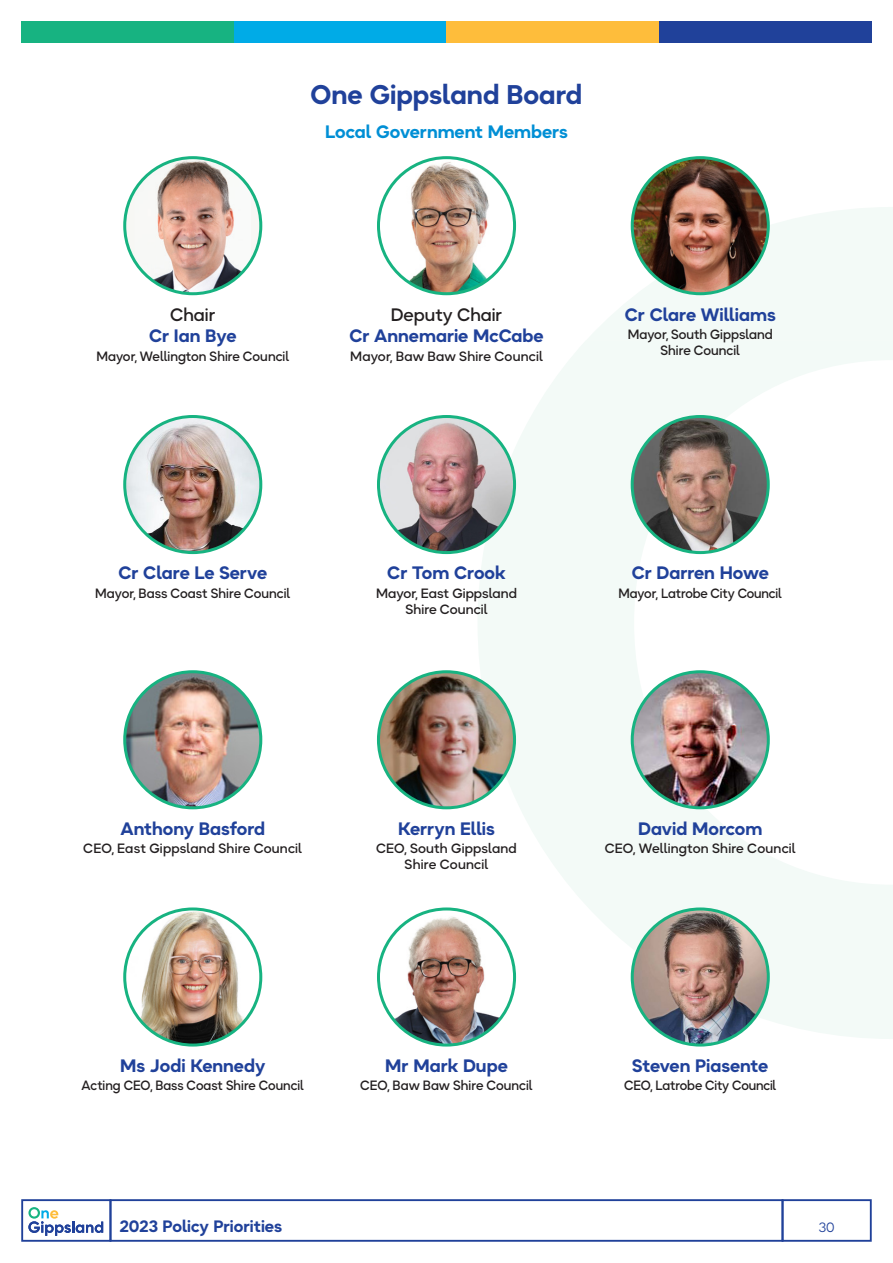
<style>
.page{position:relative;width:893px;height:1263px;background:#fff}
.page>*{position:absolute;margin:0;border:0;box-sizing:border-box;transform-origin:0 0}
.t1{font:700 27px "Okta Neue";color:#20419a}
.t2{font:700 18px "Okta Neue";color:#20419a}
.t3{font:700 18px "Okta Neue";color:#008fd5}
.t4{font:500 18px "Okta Neue";color:#231f20}
.t5{font:700 16.5px "Okta Neue";color:#20419a}
.t6{font:500 13.5px/16.2px "Okta Neue";letter-spacing:.005em;color:#231f20;text-align:center}
.t7{font:500 13.5px "Okta Neue";letter-spacing:.005em;color:#231f20;scale:.95 1}
.t8{font:13.5px "Okta Neue";color:#20419a}
</style>
<div class="page">
<svg style="left:478px;top:340px;width:415px;height:699px"></svg>
<svg style="left:587px;top:207px;width:306px;height:133px"></svg>
<svg style="left:28px;top:1207px;width:75px;height:29px"></svg>
<div style="left:21px;top:1199px;width:90px;height:43px;border:2px solid #20419a"></div>
<div style="left:110px;top:1199px;width:673px;height:43px;border:2px solid #20419a"></div>
<div style="left:782px;top:1199px;width:90px;height:43px;border:2px solid #20419a"></div>
<div style="left:21px;top:21px;width:213px;height:22px;background:#17b381"></div>
<div style="left:234px;top:21px;width:212px;height:22px;background:#00abe7"></div>
<div style="left:446px;top:21px;width:213px;height:22px;background:#febd3b"></div>
<div style="left:659px;top:21px;width:213px;height:22px;background:#20419a"></div>
<img style="left:632px;top:416px;width:136px;height:137px;border-radius:68px">
<div style="left:631px;top:415px;width:139px;height:139px;border:3px solid #17b381;border-radius:50%"></div>
<img style="left:632px;top:909px;width:136px;height:136px;border-radius:68px">
<div style="left:631px;top:907px;width:139px;height:139px;border:3px solid #17b381;border-radius:50%"></div>
<svg style="left:125px;top:158px;width:136px;height:136px"></svg>
<img style="left:134px;top:158px;width:117px;height:136px">
<div style="left:123px;top:156px;width:139px;height:139px;border:3px solid #17b381;border-radius:50%"></div>
<img style="left:632px;top:672px;width:136px;height:136px;border-radius:68px">
<div style="left:631px;top:670px;width:139px;height:139px;border:3px solid #17b381;border-radius:50%"></div>
<img style="left:125px;top:416px;width:136px;height:137px;border-radius:68px">
<div style="left:123px;top:415px;width:139px;height:139px;border:3px solid #17b381;border-radius:50%"></div>
<img style="left:378px;top:158px;width:137px;height:136px;border-radius:68px">
<div style="left:377px;top:156px;width:139px;height:139px;border:3px solid #17b381;border-radius:50%"></div>
<img style="left:378px;top:909px;width:137px;height:136px;border-radius:68px">
<div style="left:377px;top:907px;width:139px;height:139px;border:3px solid #17b381;border-radius:50%"></div>
<img style="left:125px;top:909px;width:136px;height:136px;border-radius:68px">
<div style="left:123px;top:907px;width:139px;height:139px;border:3px solid #17b381;border-radius:50%"></div>
<img style="left:378px;top:416px;width:137px;height:137px;border-radius:68px">
<div style="left:377px;top:415px;width:139px;height:139px;border:3px solid #17b381;border-radius:50%"></div>
<img style="left:125px;top:672px;width:136px;height:136px;border-radius:68px">
<div style="left:123px;top:670px;width:139px;height:139px;border:3px solid #17b381;border-radius:50%"></div>
<img style="left:632px;top:158px;width:136px;height:136px;border-radius:68px">
<div style="left:631px;top:156px;width:139px;height:139px;border:3px solid #17b381;border-radius:50%"></div>
<img style="left:378px;top:672px;width:136px;height:136px;border-radius:68px">
<div style="left:377px;top:670px;width:139px;height:139px;border:3px solid #17b381;border-radius:50%"></div>
<h1 class="t1" style="left:311px;top:73px;width:273px">One Gippsland Board</h1>
<h2 class="t3" style="left:325px;top:117px;width:244px">Local Government Members</h2>
<h2 class="t4" style="left:170px;top:300px;width:47px">Chair</h2>
<h2 class="t2" style="left:149px;top:322px;width:89px">Cr Ian Bye</h2>
<p class="t6" style="left:96px;top:348px;width:194px">Mayor, Wellington Shire Council</p>
<h2 class="t4" style="left:391px;top:300px;width:113px">Deputy Chair</h2>
<h2 class="t2" style="left:349px;top:322px;width:196px">Cr Annemarie McCabe</h2>
<p class="t6" style="left:350px;top:348px;width:194px">Mayor, Baw Baw Shire Council</p>
<h2 class="t2" style="left:625px;top:300px;width:152px">Cr Clare Williams</h2>
<p class="t6" style="left:628px;top:326px;width:147px">Mayor, South Gippsland<br>Shire Council</p>
<h2 class="t2" style="left:118px;top:559px;width:150px">Cr Clare Le Serve</h2>
<p class="t6" style="left:95px;top:585px;width:197px">Mayor, Bass Coast Shire Council</p>
<h2 class="t2" style="left:387px;top:559px;width:120px">Cr Tom Crook</h2>
<p class="t6" style="left:376px;top:585px;width:142px">Mayor, East Gippsland<br>Shire Council</p>
<h2 class="t2" style="left:632px;top:559px;width:139px">Cr Darren Howe</h2>
<p class="t7" style="left:619px;top:582px;width:173px">Mayor, Latrobe City Council</p>
<h2 class="t2" style="left:120px;top:814px;width:146px">Anthony Basford</h2>
<p class="t6" style="left:83px;top:840px;width:220px">CEO, East Gippsland Shire Council</p>
<h2 class="t2" style="left:398px;top:814px;width:98px">Kerryn Ellis</h2>
<p class="t6" style="left:376px;top:840px;width:142px">CEO, South Gippsland<br>Shire Council</p>
<h2 class="t2" style="left:638px;top:814px;width:126px">David Morcom</h2>
<p class="t6" style="left:605px;top:840px;width:193px">CEO, Wellington Shire Council</p>
<h2 class="t2" style="left:120px;top:1051px;width:147px">Ms Jodi Kennedy</h2>
<p class="t7" style="left:82px;top:1075px;width:236px">Acting CEO, Bass Coast Shire Council</p>
<h2 class="t2" style="left:385px;top:1051px;width:124px">Mr Mark Dupe</h2>
<p class="t6" style="left:360px;top:1077px;width:174px">CEO, Baw Baw Shire Council</p>
<h2 class="t2" style="left:632px;top:1051px;width:138px">Steven Piasente</h2>
<p class="t7" style="left:624px;top:1075px;width:162px">CEO, Latrobe City Council</p>
<p class="t5" style="left:120px;top:1213px;width:164px">2023 Policy Priorities</p>
<p class="t8" style="left:819px;top:1217px;width:17px">30</p>
</div>
